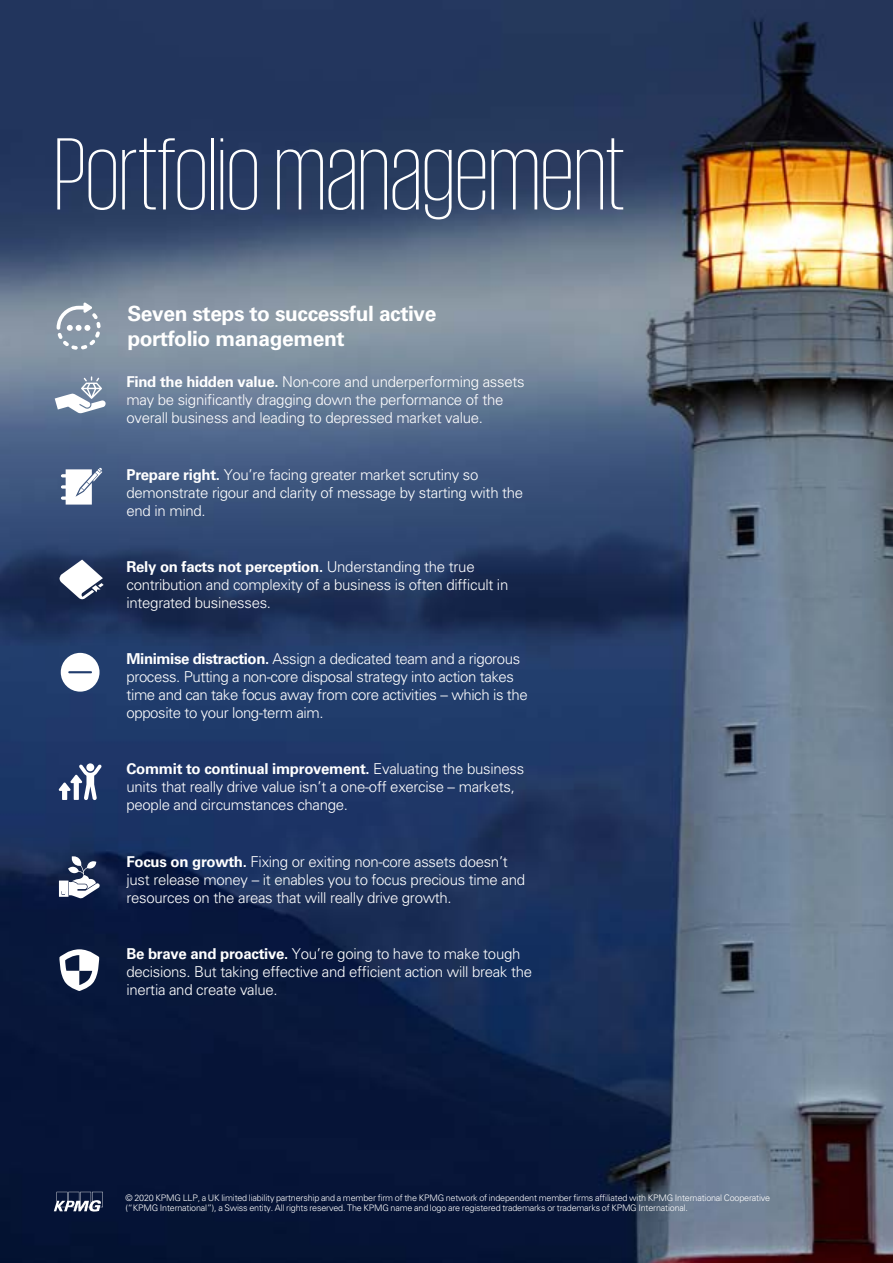
<style>
.page{position:relative;width:893px;height:1263px;background:#fff}
.page>*{position:absolute;margin:0;border:0;box-sizing:border-box;transform-origin:0 0}
.t1{font:200 105px "KPMG";color:#fff}
.t2{font:700 21px/25.2px "Univers LT Std";letter-spacing:-.02em;color:#fff}
.t3{font:300 15px/18px "Univers LT Std";letter-spacing:-.02em;color:#fff}
.t4{font:300 9px/10.5px "Univers LT Std";letter-spacing:-.02em;color:#fff}
.s1{font-weight:700}
</style>
<div class="page">
<img style="left:0;top:0;width:893px;height:1263px">
<svg style="left:55px;top:376px;width:51px;height:38px"></svg>
<svg style="left:60px;top:467px;width:43px;height:38px"></svg>
<svg style="left:57px;top:560px;width:47px;height:40px"></svg>
<svg style="left:61px;top:653px;width:39px;height:39px"></svg>
<svg style="left:58px;top:764px;width:44px;height:36px"></svg>
<svg style="left:59px;top:856px;width:45px;height:42px"></svg>
<svg style="left:59px;top:949px;width:40px;height:42px"></svg>
<svg style="left:57px;top:302px;width:44px;height:48px"></svg>
<svg style="left:54px;top:1192px;width:49px;height:19px"></svg>
<h1 class="t1" style="left:54px;top:124px;width:573px">Portfolio management</h1>
<h2 class="t2" style="left:127px;top:301px;width:311px">Seven steps to successful active portfolio management</h2>
<p class="t3" style="left:126px;top:373px;width:400px"><span class="s1">Find the hidden value.</span> Non-core and underperforming assets may be significantly dragging down the performance of the overall business and leading to depressed market value.</p>
<p class="t3" style="left:126px;top:465px;width:398px"><span class="s1">Prepare right.</span> You’re facing greater market scrutiny so demonstrate rigour and clarity of message by starting with the end in mind.</p>
<p class="t3" style="left:126px;top:557px;width:383px"><span class="s1">Rely on facts not perception.</span> Understanding the true contribution and complexity of a business is often difficult in integrated businesses.</p>
<p class="t3" style="left:126px;top:650px;width:403px"><span class="s1">Minimise distraction.</span> Assign a dedicated team and a rigorous process. Putting a non-core disposal strategy into action takes time and can take focus away from core activities – which is the opposite to your long-term aim.</p>
<p class="t3" style="left:126px;top:760px;width:399px"><span class="s1">Commit to continual improvement.</span> Evaluating the business units that really drive value isn’t a one-off exercise – markets, people and circumstances change.</p>
<p class="t3" style="left:126px;top:852px;width:400px"><span class="s1">Focus on growth.</span> Fixing or exiting non-core assets doesn’t just release money – it enables you to focus precious time and resources on the areas that will really drive growth.</p>
<p class="t3" style="left:126px;top:945px;width:407px"><span class="s1">Be brave and proactive.</span> You’re going to have to make tough decisions. But taking effective and efficient action will break the inertia and create value.</p>
<p class="t4" style="left:126px;top:1192px;width:646px">© 2020 KPMG LLP, a UK limited liability partnership and a member firm of the KPMG network of independent member firms affiliated with KPMG International Cooperative (“KPMG International”), a Swiss entity. All rights reserved. The KPMG name and logo are registered trademarks or trademarks of KPMG International.</p>
</div>
